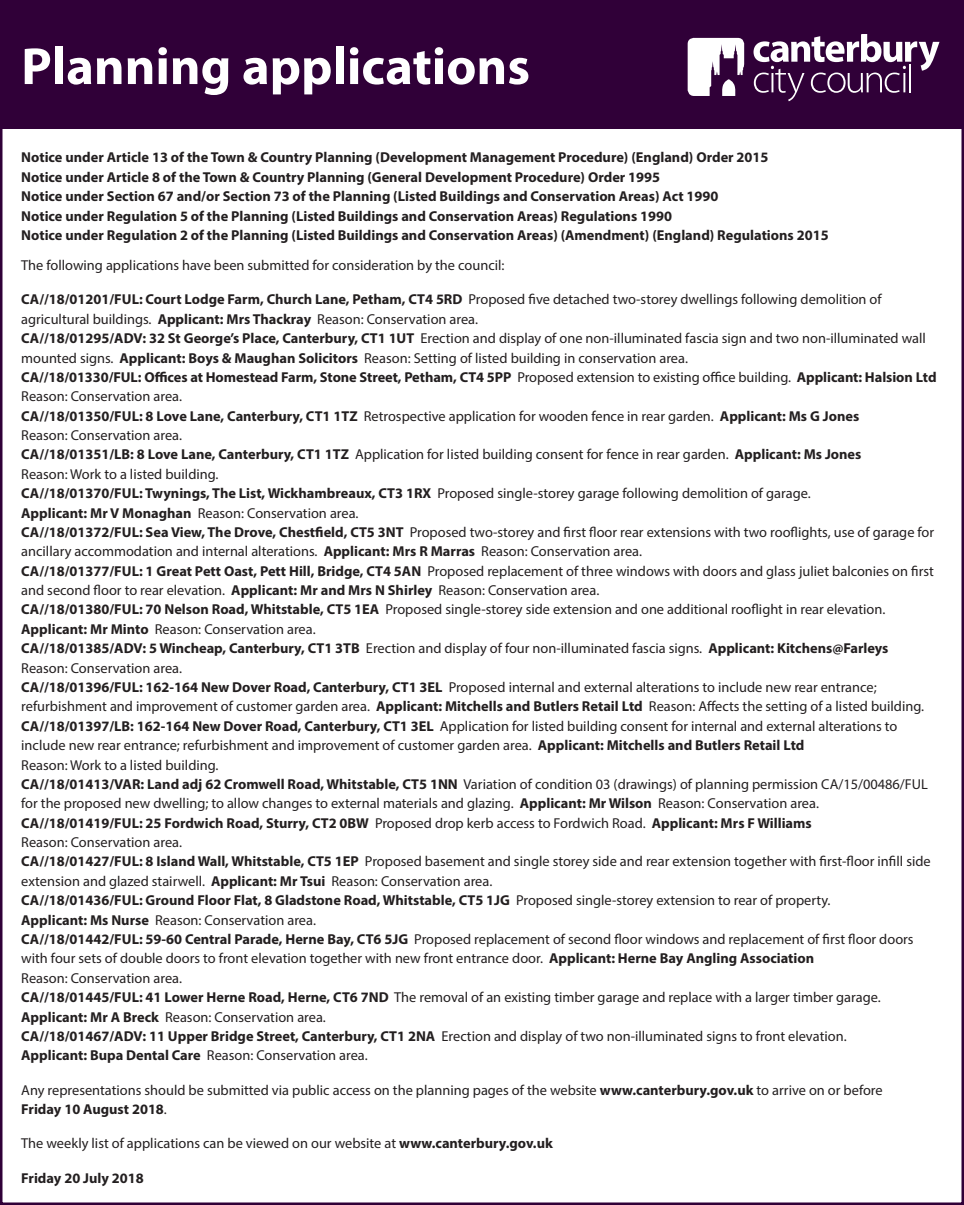
<style>
.page{position:relative;width:964px;height:1205px;background:#fff}
.page>*{position:absolute;margin:0;border:0;box-sizing:border-box;transform-origin:0 0}
.t1{font:700 52.5px "Myriad Pro";color:#fff}
.t2{font:14.5px/19.5px "Myriad Pro";color:#231f20}
.t3{font:700 14.5px/19.5px "Myriad Pro";color:#231f20}
.s1{font-weight:700}
</style>
<div class="page">
<div style="left:1px;top:1px;width:962px;height:127px;background:#300038"></div>
<div style="left:0;top:0;width:964px;height:129px;border:2px solid #300038"></div>
<svg style="left:688px;top:38px;width:56px;height:58px"></svg>
<svg style="left:753px;top:34px;width:186px;height:67px"></svg>
<hr style="left:909px;top:64px;width:2px;height:28px;background:#fff">
<h1 class="t1" style="left:21px;top:32px;width:510px">Planning applications</h1>
<p class="t3" style="left:21px;top:147px;width:809px">Notice under Article 13 of the Town &amp; Country Planning (Development Management Procedure) (England) Order 2015<br>Notice under Article 8 of the Town &amp; Country Planning (General Development Procedure) Order 1995<br>Notice under Section 67 and/or Section 73 of the Planning (Listed Buildings and Conservation Areas) Act 1990<br>Notice under Regulation 5 of the Planning (Listed Buildings and Conservation Areas) Regulations 1990<br>Notice under Regulation 2 of the Planning (Listed Buildings and Conservation Areas) (Amendment) (England) Regulations 2015</p>
<p class="t2" style="left:21px;top:255px;width:485px">The following applications have been submitted for consideration by the council:</p>
<p class="t2" style="left:21px;top:289px;width:917px"><span class="s1">CA//18/01201/FUL: Court Lodge Farm, Church Lane, Petham, CT4 5RD</span> Proposed five detached two-storey dwellings following demolition of agricultural buildings. <span class="s1">Applicant: Mrs Thackray</span> Reason: Conservation area.<br><span class="s1">CA//18/01295/ADV: 32 St George’s Place, Canterbury, CT1 1UT</span> Erection and display of one non-illuminated fascia sign and two non-illuminated wall mounted signs. <span class="s1">Applicant: Boys &amp; Maughan Solicitors</span> Reason: Setting of listed building in conservation area.<br><span class="s1">CA//18/01330/FUL: Offices at Homestead Farm, Stone Street, Petham, CT4 5PP</span> Proposed extension to existing office building. <span class="s1">Applicant: Halsion Ltd </span>Reason: Conservation area.<br><span class="s1">CA//18/01350/FUL: 8 Love Lane, Canterbury, CT1 1TZ</span> Retrospective application for wooden fence in rear garden. <span class="s1">Applicant: Ms G Jones<br></span>Reason: Conservation area.<br><span class="s1">CA//18/01351/LB: 8 Love Lane, Canterbury, CT1 1TZ</span> Application for listed building consent for fence in rear garden. <span class="s1">Applicant: Ms Jones<br></span>Reason: Work to a listed building.<br><span class="s1">CA//18/01370/FUL: Twynings, The List, Wickhambreaux, CT3 1RX</span> Proposed single-storey garage following demolition of garage.<br><span class="s1">Applicant: Mr V Monaghan</span> Reason: Conservation area.<br><span class="s1">CA//18/01372/FUL: Sea View, The Drove, Chestfield, CT5 3NT</span> Proposed two-storey and first floor rear extensions with two rooflights, use of garage for ancillary accommodation and internal alterations. <span class="s1">Applicant: Mrs R Marras</span> Reason: Conservation area.<br><span class="s1">CA//18/01377/FUL: 1 Great Pett Oast, Pett Hill, Bridge, CT4 5AN</span> Proposed replacement of three windows with doors and glass juliet balconies on first and second floor to rear elevation. <span class="s1">Applicant: Mr and Mrs N Shirley</span> Reason: Conservation area.<br><span class="s1">CA//18/01380/FUL: 70 Nelson Road, Whitstable, CT5 1EA</span> Proposed single-storey side extension and one additional rooflight in rear elevation.<br><span class="s1">Applicant: Mr Minto</span> Reason: Conservation area.<br><span class="s1">CA//18/01385/ADV: 5 Wincheap, Canterbury, CT1 3TB</span> Erection and display of four non-illuminated fascia signs. <span class="s1">Applicant: Kitchens@Farleys </span>Reason: Conservation area.<br><span class="s1">CA//18/01396/FUL: 162-164 New Dover Road, Canterbury, CT1 3EL</span> Proposed internal and external alterations to include new rear entrance; refurbishment and improvement of customer garden area. <span class="s1">Applicant: Mitchells and Butlers Retail Ltd</span> Reason: Affects the setting of a listed building.<br><span class="s1">CA//18/01397/LB: 162-164 New Dover Road, Canterbury, CT1 3EL</span> Application for listed building consent for internal and external alterations to include new rear entrance; refurbishment and improvement of customer garden area. <span class="s1">Applicant: Mitchells and Butlers Retail Ltd<br></span>Reason: Work to a listed building.<br><span class="s1">CA//18/01413/VAR: Land adj 62 Cromwell Road, Whitstable, CT5 1NN</span> Variation of condition 03 (drawings) of planning permission CA/15/00486/FUL for the proposed new dwelling; to allow changes to external materials and glazing. <span class="s1">Applicant: Mr Wilson</span> Reason: Conservation area.<br><span class="s1">CA//18/01419/FUL: 25 Fordwich Road, Sturry, CT2 0BW</span> Proposed drop kerb access to Fordwich Road. <span class="s1">Applicant: Mrs F Williams<br></span>Reason: Conservation area.<br><span class="s1">CA//18/01427/FUL: 8 Island Wall, Whitstable, CT5 1EP</span> Proposed basement and single storey side and rear extension together with first-floor infill side extension and glazed stairwell. <span class="s1">Applicant: Mr Tsui</span> Reason: Conservation area.<br><span class="s1">CA//18/01436/FUL: Ground Floor Flat, 8 Gladstone Road, Whitstable, CT5 1JG</span> Proposed single-storey extension to rear of property.<br><span class="s1">Applicant: Ms Nurse</span> Reason: Conservation area.<br><span class="s1">CA//18/01442/FUL: 59-60 Central Parade, Herne Bay, CT6 5JG</span> Proposed replacement of second floor windows and replacement of first floor doors with four sets of double doors to front elevation together with new front entrance door. <span class="s1">Applicant: Herne Bay Angling Association<br></span>Reason: Conservation area.<br><span class="s1">CA//18/01445/FUL: 41 Lower Herne Road, Herne, CT6 7ND</span> The removal of an existing timber garage and replace with a larger timber garage.<br><span class="s1">Applicant: Mr A Breck</span> Reason: Conservation area.<br><span class="s1">CA//18/01467/ADV: 11 Upper Bridge Street, Canterbury, CT1 2NA</span> Erection and display of two non-illuminated signs to front elevation.<br><span class="s1">Applicant: Bupa Dental Care</span> Reason: Conservation area.</p>
<p class="t2" style="left:21px;top:1080px;width:863px">Any representations should be submitted via public access on the planning pages of the website <span class="s1">www.canterbury.gov.uk</span> to arrive on or before<br><span class="s1">Friday 10 August 2018</span>.</p>
<p class="t2" style="left:21px;top:1133px;width:533px">The weekly list of applications can be viewed on our website at <span class="s1">www.canterbury.gov.uk</span></p>
<p class="t3" style="left:21px;top:1167px;width:124px">Friday 20 July 2018</p>
</div>
